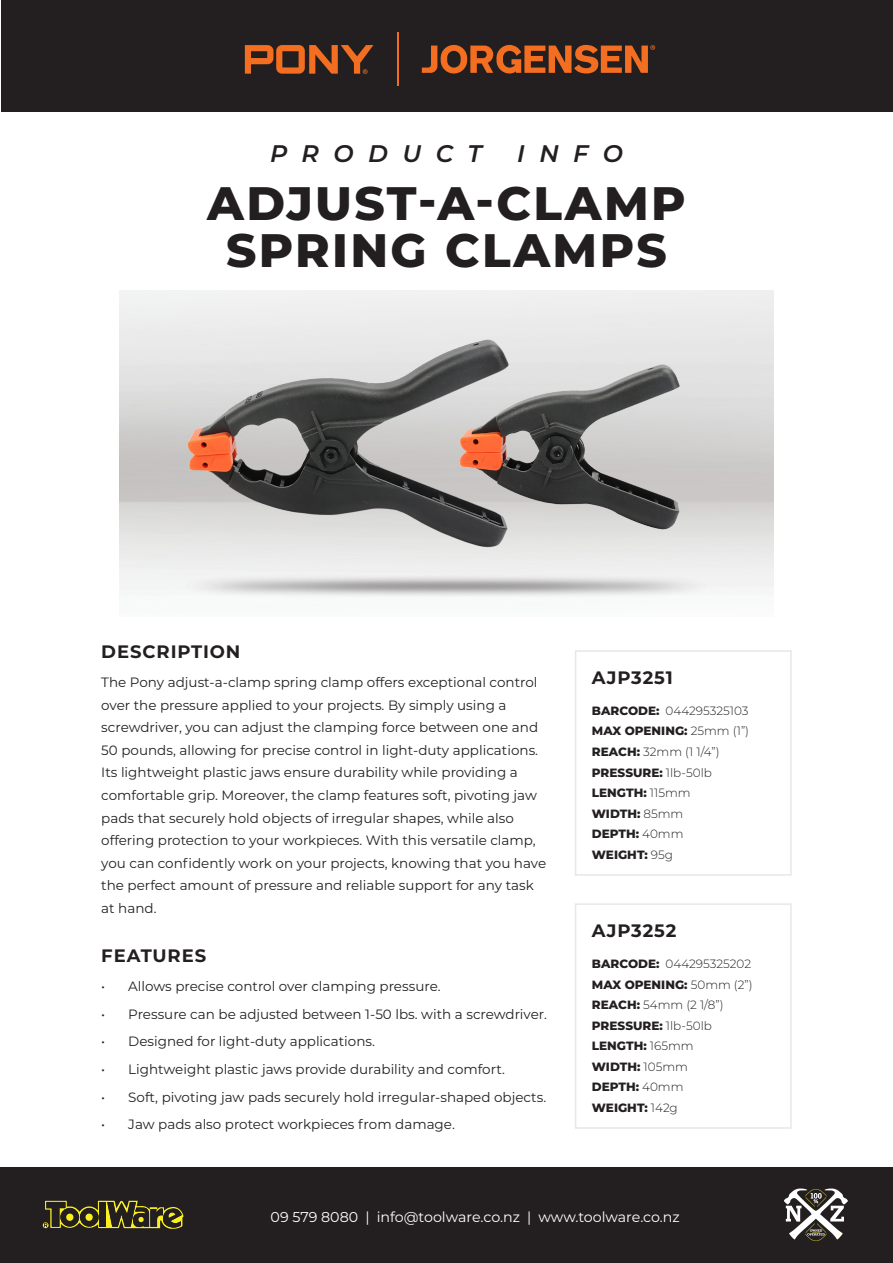
<style>
.page{position:relative;width:893px;height:1263px;background:#fff}
.page>*{position:absolute;margin:0;border:0;box-sizing:border-box;transform-origin:0 0}
.t1{font:800 46.95px/47px "Montserrat";letter-spacing:.05em;color:#231f20;text-align:center}
.t2{font:italic 600 24px "Montserrat";letter-spacing:.6em;color:#231f20}
.t3{font:700 18px "Montserrat";letter-spacing:.05em;color:#231f20}
.t4{font:14.25px "Montserrat";color:#fff}
.Body_Text{font:13.5px/22.5px "Montserrat";color:#231f20}
.Specifications{font:800 12px "Montserrat";color:#231f20}
.Specifications-2{font:300 12px "Montserrat";color:#231f20}
.s1{font-weight:800}
.s2{font-weight:300}
</style>
<div class="page">
<div style="left:0;top:1167px;width:893px;height:96px;background:#231f20"></div>
<svg style="left:43px;top:1200px;width:141px;height:29px"></svg>
<svg style="left:784px;top:1188px;width:64px;height:53px"></svg>
<div style="left:1px;top:1px;width:891px;height:111px;background:#231f20"></div>
<hr style="left:397px;top:33px;width:2px;height:53px;background:#f36e21">
<svg style="left:245px;top:45px;width:128px;height:29px"></svg>
<svg style="left:422px;top:45px;width:233px;height:29px"></svg>
<div style="left:575px;top:650px;width:217px;height:226px;border:2px solid #e6e7e9"></div>
<div style="left:575px;top:903px;width:217px;height:226px;border:2px solid #e6e7e9"></div>
<img style="left:165px;top:338px;width:383px;height:219px">
<img style="left:446px;top:352px;width:247px;height:190px">
<p class="t2" style="left:270px;top:137px;width:213px">PRODUCT</p>
<p class="t2" style="left:517px;top:137px;width:107px">INFO</p>
<p class="t1" style="left:207px;top:177px;width:480px">ADJUST-A-CLAMP<br>SPRING CLAMPS</p>
<p class="t3" style="left:101px;top:638px;width:141px">DESCRIPTION</p>
<p class="Body_Text" style="left:101px;top:671px;width:446px">The Pony adjust-a-clamp spring clamp offers exceptional control over the pressure applied to your projects. By simply using a screwdriver, you can adjust the clamping force between one and 50 pounds, allowing for precise control in light-duty applications.<br>Its lightweight plastic jaws ensure durability while providing a comfortable grip. Moreover, the clamp features soft, pivoting jaw pads that securely hold objects of irregular shapes, while also offering protection to your workpieces. With this versatile clamp, you can confidently work on your projects, knowing that you have the perfect amount of pressure and reliable support for any task at hand.</p>
<p class="t3" style="left:592px;top:665px;width:83px">AJP3251</p>
<p class="t3" style="left:592px;top:918px;width:86px">AJP3252</p>
<p class="Specifications-2" style="left:592px;top:702px;width:158px"><span class="s1">BARCODE:</span> 044295325103</p>
<p class="Specifications" style="left:592px;top:722px;width:159px">MAX OPENING: <span class="s2">25mm (1”)</span></p>
<p class="Specifications-2" style="left:592px;top:743px;width:129px"><span class="s1">REACH:</span> 32mm (1 1/4”)</p>
<p class="Specifications" style="left:592px;top:763px;width:122px">PRESSURE: <span class="s2">1lb-50lb</span></p>
<p class="Specifications" style="left:592px;top:784px;width:100px">LENGTH: <span class="s2">115mm</span></p>
<p class="Specifications" style="left:592px;top:805px;width:93px">WIDTH: <span class="s2">85mm</span></p>
<p class="Specifications" style="left:592px;top:825px;width:93px">DEPTH: <span class="s2">40mm</span></p>
<p class="Specifications" style="left:592px;top:846px;width:83px">WEIGHT: <span class="s2">95g</span></p>
<p class="t3" style="left:101px;top:942px;width:106px">FEATURES</p>
<p class="Body_Text" style="left:101px;top:975px;width:341px">• Allows precise control over clamping pressure.</p>
<p class="Body_Text" style="left:101px;top:1002px;width:447px">• Pressure can be adjusted between 1-50 lbs. with a screwdriver.</p>
<p class="Body_Text" style="left:101px;top:1030px;width:275px">• Designed for light-duty applications.</p>
<p class="Body_Text" style="left:101px;top:1057px;width:405px">• Lightweight plastic jaws provide durability and comfort.</p>
<p class="Body_Text" style="left:101px;top:1085px;width:446px">• Soft, pivoting jaw pads securely hold irregular-shaped objects.</p>
<p class="Body_Text" style="left:101px;top:1112px;width:355px">• Jaw pads also protect workpieces from damage.</p>
<p class="Specifications-2" style="left:592px;top:955px;width:161px"><span class="s1">BARCODE:</span> 044295325202</p>
<p class="Specifications" style="left:592px;top:975px;width:162px">MAX OPENING: <span class="s2">50mm (2”)</span></p>
<p class="Specifications-2" style="left:592px;top:997px;width:133px"><span class="s1">REACH:</span> 54mm (2 1/8”)</p>
<p class="Specifications" style="left:592px;top:1016px;width:122px">PRESSURE: <span class="s2">1lb-50lb</span></p>
<p class="Specifications" style="left:592px;top:1037px;width:103px">LENGTH: <span class="s2">165mm</span></p>
<p class="Specifications" style="left:592px;top:1058px;width:98px">WIDTH: <span class="s2">105mm</span></p>
<p class="Specifications" style="left:592px;top:1078px;width:93px">DEPTH: <span class="s2">40mm</span></p>
<p class="Specifications" style="left:592px;top:1099px;width:87px">WEIGHT: <span class="s2">142g</span></p>
<p class="t4" style="left:271px;top:1207px;width:411px">09 579 8080 | info@toolware.co.nz | www.toolware.co.nz</p>
</div>
